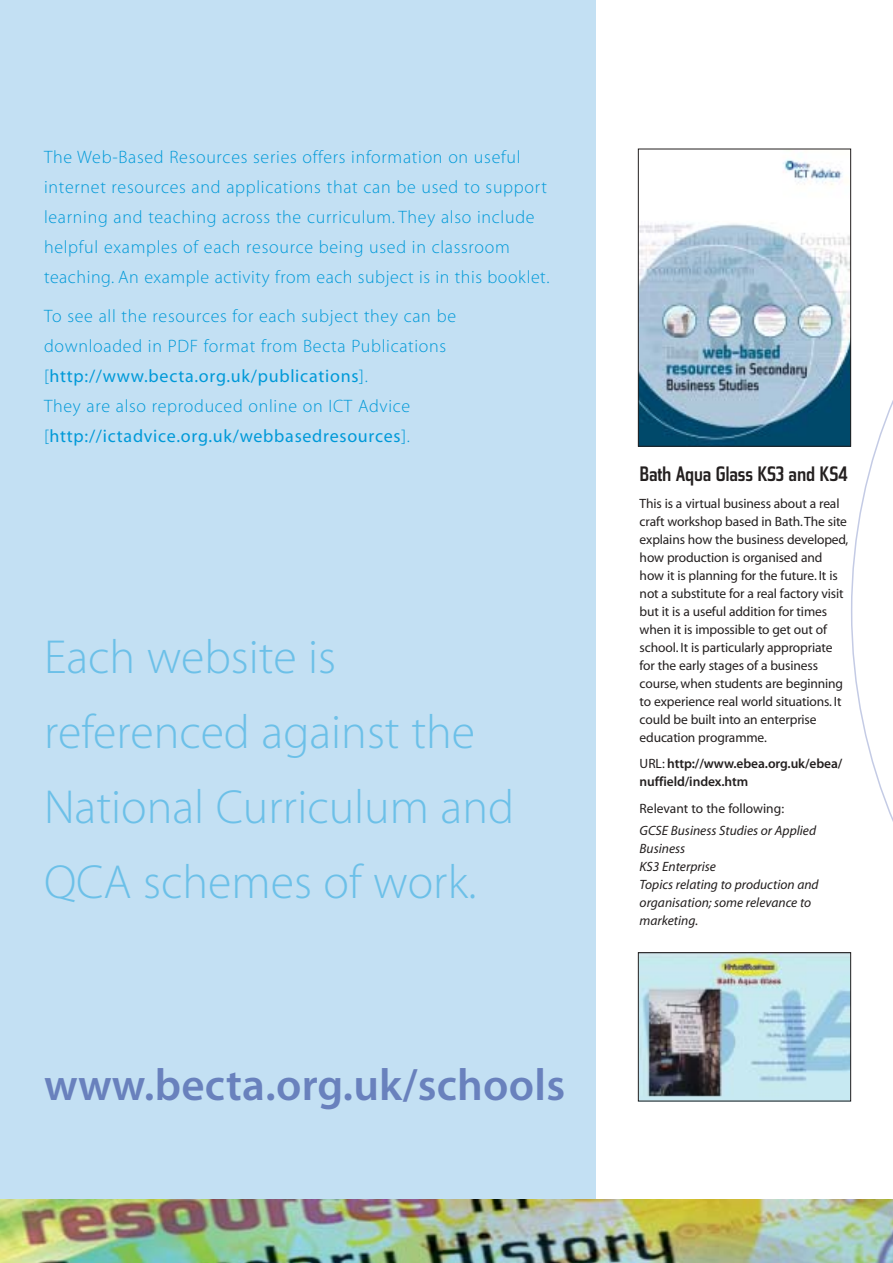
<style>
.page{position:relative;width:893px;height:1263px;background:#fff}
.page>*{position:absolute;margin:0;border:0;box-sizing:border-box;transform-origin:0 0}
.t1{font:48px/75px "Myriad MM 215 600";color:#6cc0e8}
.t2{font:45px "Myriad MM 565 600";letter-spacing:.005em;color:#6981bd}
.t3{font:500 expanded 21px "Tasse";letter-spacing:-.01em;color:#231f1f}
.t4{font:18px/30px "Myriad MM 215 600";letter-spacing:.04em;color:#0099d8}
.t5{font:18px "Myriad MM 400 600";letter-spacing:.04em;color:#0099d8}
.t6{font:13.5px/18px "Myriad MM 400 600";letter-spacing:-.01em;color:#231f1f}
.t7{font:13.5px/18px "Myriad MM It 400 600";color:#231f1f}
.t8{font:13.5px/18px "Myriad MM 565 600";letter-spacing:-.005em;color:#231f1f}
.s1{font-family:"Myriad MM 215 600"}
.s2{font-family:"Myriad MM 400 600"}
</style>
<div class="page">
<svg style="left:850px;top:148px;width:42px;height:954px"></svg>
<div style="left:0;top:0;width:595px;height:1252px;background:#c3e0f3"></div>
<img style="left:0;top:1199px;width:892px;height:64px">
<img style="left:640px;top:954px;width:208px;height:145px">
<div style="left:638px;top:952px;width:212px;height:149px;border:1px solid #231f1f"></div>
<img style="left:640px;top:159px;width:208px;height:285px">
<div style="left:638px;top:149px;width:212px;height:297px;border:1px solid #231f1f"></div>
<p class="t4" style="left:44px;top:144px;width:507px">The Web-Based Resources series offers information on useful internet resources and applications that can be used to support learning and teaching across the curriculum. They also include helpful examples of each resource being used in classroom teaching. An example activity from each subject is in this booklet.</p>
<h3 class="t4" style="left:44px;top:302px;width:413px">To see all the resources for each subject they can be downloaded in PDF format from Becta Publications</h3>
<h3 class="t5" style="left:44px;top:369px;width:325px"><span class="s1">[</span>http://www.becta.org.uk/publications<span class="s1">].</span></h3>
<h3 class="t4" style="left:44px;top:392px;width:368px">They are also reproduced online on ICT Advice</h3>
<h3 class="t5" style="left:44px;top:429px;width:367px"><span class="s1">[</span>http://ictadvice.org.uk/webbasedresources<span class="s1">].</span></h3>
<h1 class="t1" style="left:44px;top:624px;width:471px">Each website is referenced against the<br>National Curriculum and<br>QCA schemes of work.</h1>
<h2 class="t2" style="left:44px;top:1068px;width:522px">www.becta.org.uk/schools</h2>
<h3 class="t3" style="left:639px;top:466px;width:209px">Bath Aqua Glass KS3 and KS4</h3>
<p class="t6" style="left:639px;top:496px;width:210px">This is a virtual business about a real craft workshop based in Bath.The site explains how the business developed, how production is organised and how it is planning for the future. It is not a substitute for a real factory visit but it is a useful addition for times when it is impossible to get out of school. It is particularly appropriate for the early stages of a business course,when students are beginning to experience real world situations. It could be built into an enterprise education programme.</p>
<p class="t8" style="left:639px;top:756px;width:204px"><span class="s2">URL:</span> http://www.ebea.org.uk/ebea/ nuffield/index.htm</p>
<p class="t6" style="left:639px;top:801px;width:146px">Relevant to the following:</p>
<p class="t7" style="left:639px;top:823px;width:180px">GCSE Business Studies or Applied<br>Business<br>KS3 Enterprise<br>Topics relating to production and organisation; some relevance to marketing.</p>
</div>
